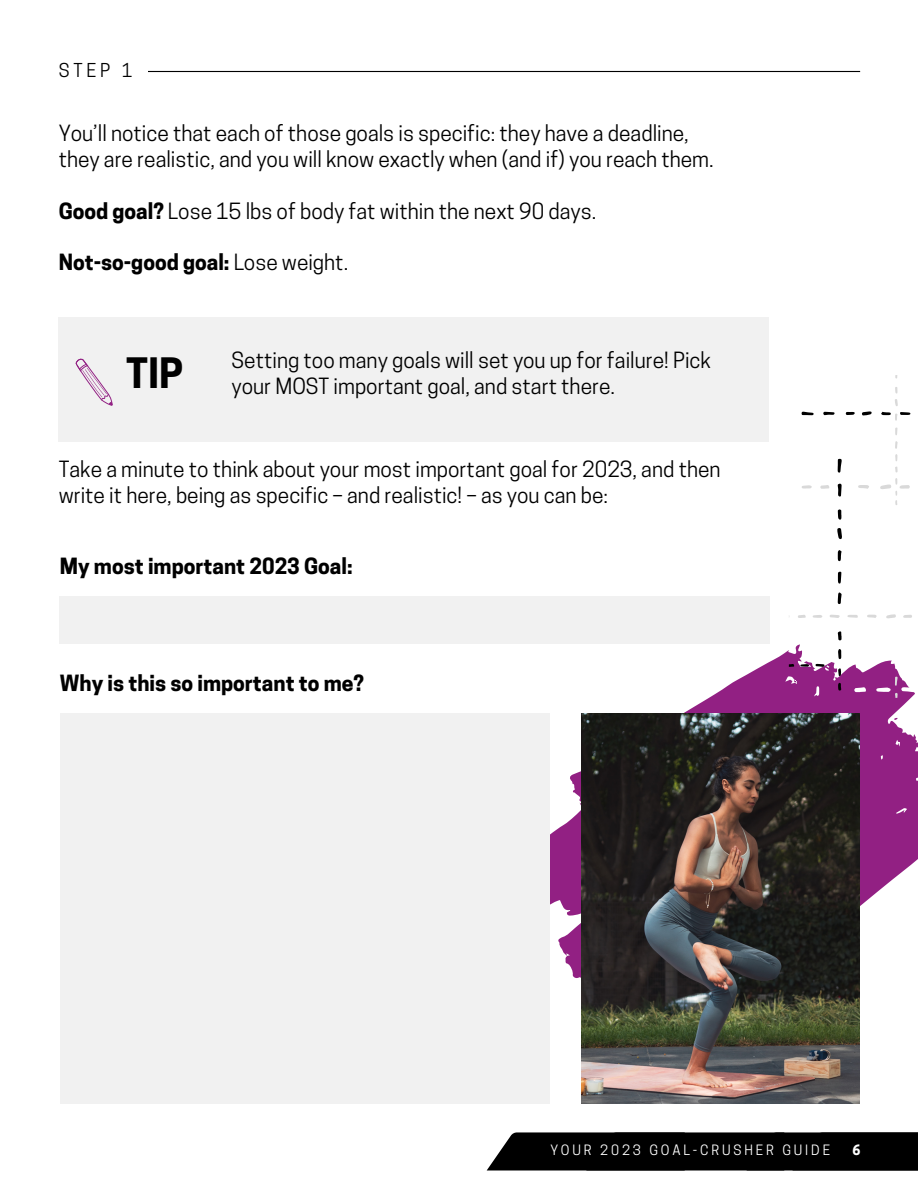
<style>
.page{position:relative;width:918px;height:1188px;background:#fff}
.page>*{position:absolute;margin:0;border:0;box-sizing:border-box;transform-origin:0 0}
.t1{font:700 39.3px "Cooper Hewitt";color:#000}
.t2{font:21px/25.8px "Cooper Hewitt";color:#000}
.t3{font:700 21px "Cooper Hewitt";color:#000}
.t4{font:18px "Cooper Hewitt";color:#000}
.t5{font:13.35px "Cooper Hewitt";letter-spacing:.215em;color:#fff}
.t6{font:700 13.35px "Cooper Hewitt";color:#fff}
.s1{font-weight:700}
.s2{font-weight:400}
</style>
<div class="page">
<hr style="left:148px;top:71px;width:712px;height:1px;background:#000">
<div style="left:59px;top:317px;width:710px;height:124px;background:#f1f1f1"></div>
<div style="left:60px;top:596px;width:710px;height:48px;background:#f1f1f1"></div>
<svg style="left:76px;top:359px;width:37px;height:47px"></svg>
<svg style="left:550px;top:598px;width:368px;height:474px"></svg>
<div style="left:60px;top:713px;width:490px;height:390px;background:#f1f1f1"></div>
<img style="left:582px;top:713px;width:278px;height:391px">
<div style="left:487px;top:1133px;width:431px;height:38px;background:#000"></div>
<svg style="left:895px;top:428px;width:2px;height:7px"></svg>
<svg style="left:895px;top:387px;width:3px;height:19px"></svg>
<svg style="left:895px;top:441px;width:3px;height:20px"></svg>
<svg style="left:858px;top:485px;width:11px;height:4px"></svg>
<svg style="left:880px;top:467px;width:30px;height:38px"></svg>
<svg style="left:820px;top:485px;width:9px;height:4px"></svg>
<svg style="left:802px;top:485px;width:10px;height:4px"></svg>
<svg style="left:886px;top:614px;width:10px;height:4px"></svg>
<svg style="left:847px;top:615px;width:11px;height:3px"></svg>
<svg style="left:830px;top:615px;width:10px;height:3px"></svg>
<svg style="left:867px;top:615px;width:10px;height:3px"></svg>
<svg style="left:903px;top:615px;width:9px;height:3px"></svg>
<svg style="left:813px;top:615px;width:9px;height:3px"></svg>
<svg style="left:798px;top:615px;width:8px;height:3px"></svg>
<svg style="left:838px;top:459px;width:4px;height:14px"></svg>
<svg style="left:837px;top:528px;width:5px;height:11px"></svg>
<svg style="left:838px;top:483px;width:4px;height:14px"></svg>
<svg style="left:838px;top:572px;width:3px;height:12px"></svg>
<svg style="left:838px;top:592px;width:4px;height:12px"></svg>
<svg style="left:838px;top:550px;width:4px;height:11px"></svg>
<svg style="left:838px;top:509px;width:3px;height:11px"></svg>
<svg style="left:838px;top:631px;width:4px;height:10px"></svg>
<svg style="left:838px;top:649px;width:3px;height:10px"></svg>
<svg style="left:838px;top:683px;width:3px;height:8px"></svg>
<svg style="left:838px;top:668px;width:3px;height:8px"></svg>
<svg style="left:815px;top:664px;width:10px;height:3px"></svg>
<svg style="left:800px;top:664px;width:9px;height:3px"></svg>
<svg style="left:789px;top:664px;width:5px;height:3px"></svg>
<svg style="left:862px;top:411px;width:10px;height:4px"></svg>
<svg style="left:881px;top:412px;width:29px;height:9px"></svg>
<svg style="left:846px;top:412px;width:9px;height:3px"></svg>
<svg style="left:879px;top:598px;width:4px;height:3px"></svg>
<svg style="left:880px;top:629px;width:3px;height:9px"></svg>
<svg style="left:876px;top:677px;width:41px;height:21px"></svg>
<svg style="left:854px;top:687px;width:12px;height:5px"></svg>
<svg style="left:801px;top:411px;width:34px;height:5px"></svg>
<svg style="left:816px;top:686px;width:3px;height:10px"></svg>
<p class="t4" style="left:59px;top:63px;width:75px">STEP 1</p>
<p class="t2" style="left:59px;top:123px;width:657px">You’ll notice that each of those goals is specific: they have a deadline, they are realistic, and you will know exactly when (and if) you reach them.</p>
<p class="t2" style="left:59px;top:200px;width:539px"><span class="s1">Good goal?</span> Lose 15 lbs of body fat within the next 90 days.</p>
<p class="t3" style="left:59px;top:255px;width:291px">Not-so-good goal: <span class="s2">Lose weight.</span></p>
<h1 class="t1" style="left:126px;top:358px;width:59px">TIP</h1>
<p class="t2" style="left:232px;top:350px;width:481px">Setting too many goals will set you up for failure! Pick</p>
<p class="t2" style="left:232px;top:376px;width:385px">your MOST important goal, and start there.</p>
<p class="t2" style="left:59px;top:459px;width:663px">Take a minute to think about your most important goal for 2023, and then write it here, being as specific – and realistic! – as you can be:</p>
<p class="t3" style="left:60px;top:559px;width:294px">My most important 2023 Goal:</p>
<p class="t3" style="left:60px;top:676px;width:306px">Why is this so important to me?</p>
<p class="t5" style="left:550px;top:1145px;width:281px">YOUR 2023 GOAL-CRUSHER GUIDE</p>
<p class="t6" style="left:852px;top:1145px;width:10px">6</p>
</div>
